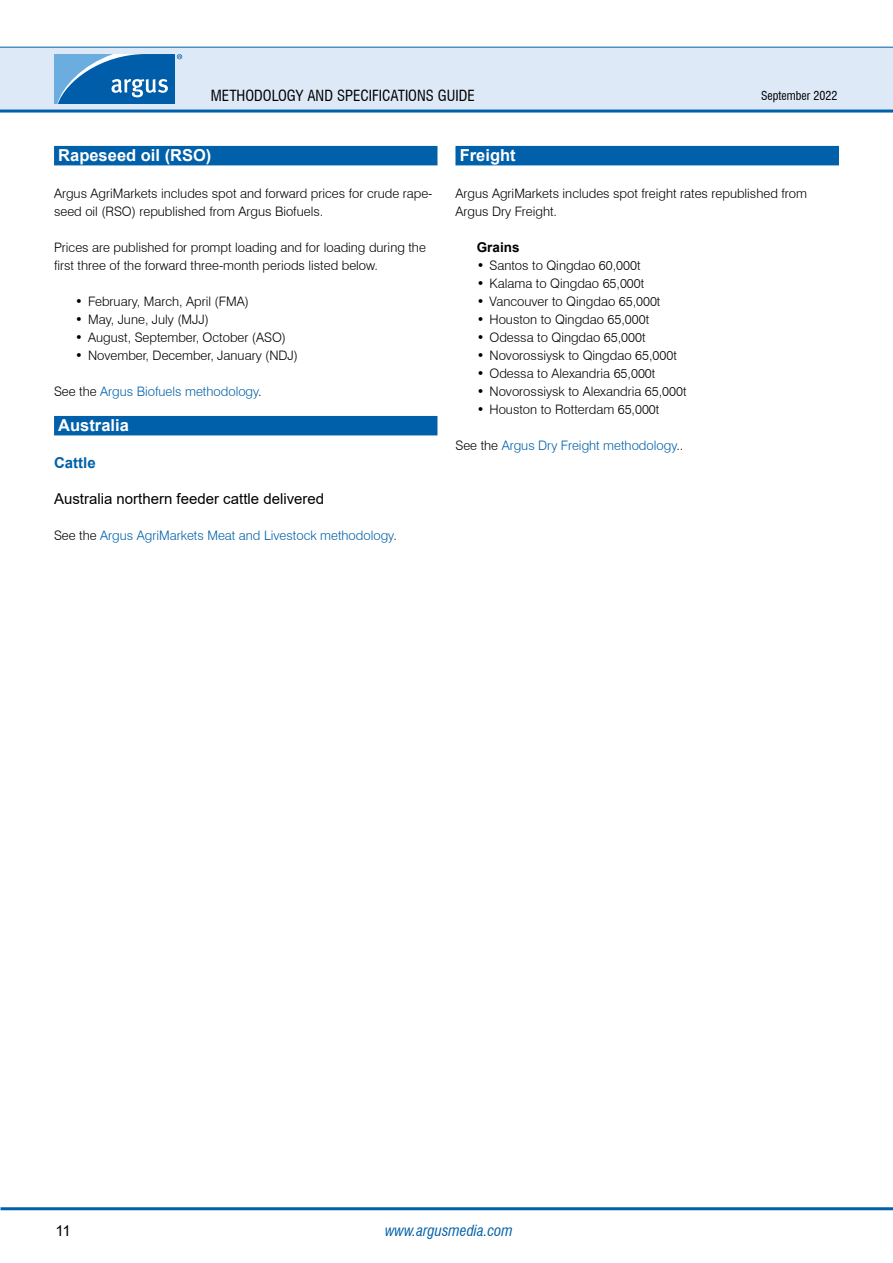
<style>
.page{position:relative;width:893px;height:1263px;background:#fff}
.page>*{position:absolute;margin:0;border:0;box-sizing:border-box;transform-origin:0 0}
.t1{font:700 16.5px "Arial";color:#fff}
.t2{font:15px "Arial";color:#000}
.t3{font:condensed 15px "Swiss 721 BT";color:#000}
.t4{font:italic condensed 15px "Swiss 721 BT";color:#0060a9}
.t5{font:700 15px "Arial";color:#0060a9}
.t6{font:700 13.5px "Arial";color:#000}
.t7{font:300 13.05px/18px "Swiss 721 BT";color:#000}
.t8{font:300 13.05px "Swiss 721 BT";color:#0060a9}
.t9{font:condensed 12px "Swiss 721 BT";color:#000}
.s1{color:#000}
</style>
<div class="page">
<div style="left:0;top:47px;width:893px;height:64px;background:#dee9f7"></div>
<hr style="left:0;top:110px;width:893px;height:3px;background:#0060a9">
<hr style="left:0;top:47px;width:893px;height:1px;background:#0060a9">
<hr style="left:1px;top:1207px;width:892px;height:3px;background:#0060a9">
<svg style="left:54px;top:54px;width:128px;height:50px;background:#3883c0"></svg>
<div style="left:54px;top:146px;width:383px;height:19px;background:#0060a9"></div>
<div style="left:54px;top:416px;width:383px;height:19px;background:#0060a9"></div>
<div style="left:455px;top:146px;width:384px;height:19px;background:#0060a9"></div>
<p class="t3" style="left:211px;top:86px;width:265px">METHODOLOGY AND SPECIFICATIONS GUIDE</p>
<p class="t9" style="left:761px;top:88px;width:78px">SEPTEMBER 2022</p>
<p class="t1" style="left:58px;top:144px;width:155px">Rapeseed oil (RSO)</p>
<p class="t7" style="left:54px;top:184px;width:380px">Argus AgriMarkets includes spot and forward prices for crude rape&shy;seed oil (RSO) republished from Argus Biofuels.</p>
<p class="t7" style="left:54px;top:238px;width:373px">Prices are published for prompt loading and for loading during the first three of the forward three-month periods listed below.</p>
<p class="t7" style="left:75px;top:292px;width:175px">• February, March, April (FMA)</p>
<p class="t7" style="left:75px;top:310px;width:135px">• May, June, July (MJJ)</p>
<p class="t7" style="left:75px;top:328px;width:212px">• August, September, October (ASO)</p>
<p class="t7" style="left:75px;top:346px;width:224px">• November, December, January (NDJ)</p>
<p class="t8" style="left:54px;top:383px;width:209px"><span class="s1">See the</span> Argus Biofuels methodology<span class="s1">.</span></p>
<p class="t1" style="left:58px;top:414px;width:72px">Australia</p>
<p class="t5" style="left:54px;top:452px;width:43px">Cattle</p>
<p class="t2" style="left:54px;top:488px;width:272px">Australia northern feeder cattle delivered</p>
<p class="t8" style="left:54px;top:527px;width:344px"><span class="s1">See the</span> Argus AgriMarkets Meat and Livestock methodology<span class="s1">.</span></p>
<p class="t1" style="left:460px;top:144px;width:57px">Freight</p>
<p class="t7" style="left:455px;top:184px;width:353px">Argus AgriMarkets includes spot freight rates republished from<br>Argus Dry Freight.</p>
<p class="t6" style="left:477px;top:238px;width:44px">Grains</p>
<p class="t7" style="left:477px;top:256px;width:165px">• Santos to Qingdao 60,000t</p>
<p class="t7" style="left:477px;top:274px;width:169px">• Kalama to Qingdao 65,000t</p>
<p class="t7" style="left:477px;top:292px;width:185px">• Vancouver to Qingdao 65,000t</p>
<p class="t7" style="left:477px;top:310px;width:174px">• Houston to Qingdao 65,000t</p>
<p class="t7" style="left:477px;top:328px;width:170px">• Odessa to Qingdao 65,000t</p>
<p class="t7" style="left:477px;top:346px;width:202px">• Novorossiysk to Qingdao 65,000t</p>
<p class="t7" style="left:477px;top:364px;width:180px">• Odessa to Alexandria 65,000t</p>
<p class="t7" style="left:477px;top:382px;width:211px">• Novorossiysk to Alexandria 65,000t</p>
<p class="t7" style="left:477px;top:400px;width:184px">• Houston to Rotterdam 65,000t</p>
<p class="t8" style="left:455px;top:437px;width:229px"><span class="s1">See the</span> Argus Dry Freight methodology<span class="s1">..</span></p>
<p class="t2" style="left:55px;top:1220px;width:17px">11</p>
<p class="t4" style="left:385px;top:1221px;width:129px">www.argusmedia.com</p>
</div>
